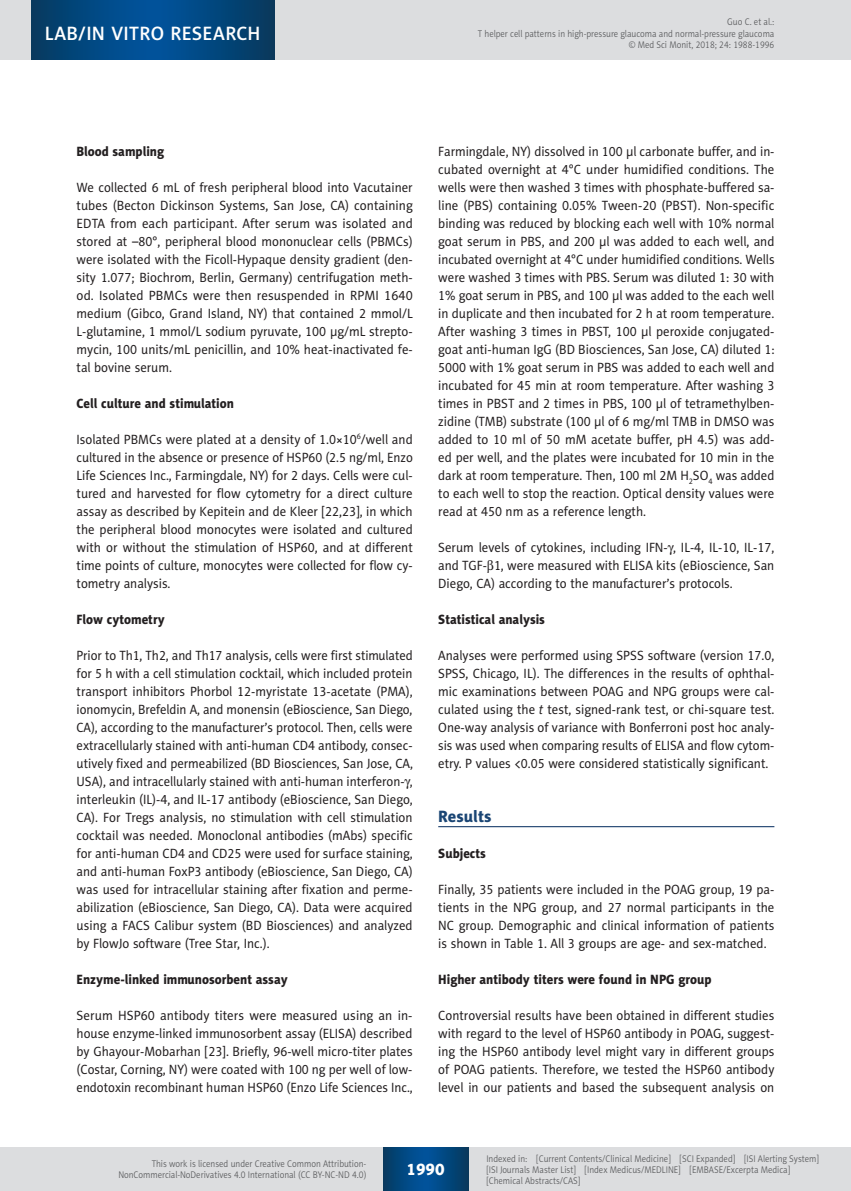
<style>
.page{position:relative;width:851px;height:1191px;background:#fff}
.page>*{position:absolute;margin:0;border:0;box-sizing:border-box;transform-origin:0 0}
.t1{font:19.5px "Naomi Sans EFN Medium";letter-spacing:.015em;color:#fff}
.MSM_Headline_1{font:16.5px "Naomi Sans EFN Heavy";color:#1a4574}
.t2{font:16.5px "Naomi Sans EFN Heavy";color:#fff}
.MSM_Body{font:13.5px/18px "Naomi Sans EFN";color:#231f20;text-align:justify;scale:.95 1}
.MSM_Body-2{font:13.5px/18px "Naomi Sans EFN";color:#231f20;text-align:justify;scale:.94 1}
.MSM_Body-3{font:13.5px/18px "Naomi Sans EFN";color:#231f20;text-align:justify;scale:.96 1}
.MSM_Headline_2{font:13.5px "Naomi Sans EFN Heavy";color:#231f20;scale:.95 1}
.MSM_pagina_sygnatura{font:9.75px/11.2px "Naomi Sans EFN Light";color:#57585a;scale:.9 1}
.MSM_pagina_zywa{font:9.75px/11.2px "Naomi Sans EFN Light";color:#57585a;text-align:right;scale:.9 1}
.s1{font-family:"Standard Sym L"}
.s2{font-style:italic}
</style>
<div class="page">
<hr style="left:438px;top:826px;width:336px;height:1px;background:#00295c">
<div style="left:0;top:1148px;width:850px;height:43px;background:#dcdddf"></div>
<svg style="left:383px;top:1147px;width:85px;height:43px;background:#02477e"></svg>
<div style="left:0;top:0;width:850px;height:60px;background:#dcdddf"></div>
<hr style="left:850px;top:0;width:1px;height:60px;background:#dcdddf">
<svg style="left:32px;top:0;width:242px;height:60px;background:#02477f"></svg>
<h1 class="t1" style="left:45px;top:22px;width:217px">LAB/IN VITRO RESEARCH</h1>
<p class="MSM_pagina_zywa" style="left:478px;top:16px;width:331px">Guo C. et al.:<br>T helper cell patterns in high-pressure glaucoma and normal-pressure glaucoma</p>
<p class="MSM_pagina_sygnatura" style="left:628px;top:39px;width:163px">© Med Sci Monit, 2018; 24: 1988-1996</p>
<p class="MSM_Headline_2" style="left:77px;top:143px;width:94px">Blood sampling</p>
<p class="MSM_Body" style="left:77px;top:178px;width:355px">We collected 6 mL of fresh peripheral blood into Vacutainer tubes (Becton Dickinson Systems, San Jose, CA) containing EDTA from each participant. After serum was isolated and stored at –80°, peripheral blood mononuclear cells (PBMCs) were isolated with the Ficoll-Hypaque density gradient (den&shy;sity 1.077; Biochrom, Berlin, Germany) centrifugation meth&shy;od. Isolated PBMCs were then resuspended in RPMI 1640 medium (Gibco, Grand Island, NY) that contained 2 mmol/L L-glutamine, 1 mmol/L sodium pyruvate, 100 μg/mL strepto&shy;mycin, 100 units/mL penicillin, and 10% heat-inactivated fe&shy;tal bovine serum.</p>
<p class="MSM_Headline_2" style="left:77px;top:395px;width:167px">Cell culture and stimulation</p>
<p class="MSM_Body" style="left:77px;top:430px;width:355px">Isolated PBMCs were plated at a density of 1.0×10<sup>6</sup>/well and cultured in the absence or presence of HSP60 (2.5 ng/ml, Enzo Life Sciences Inc., Farmingdale, NY) for 2 days. Cells were cul&shy;tured and harvested for flow cytometry for a direct culture assay as described by Kepitein and de Kleer [22,23], in which the peripheral blood monocytes were isolated and cultured with or without the stimulation of HSP60, and at different time points of culture, monocytes were collected for flow cy&shy;tometry analysis.</p>
<p class="MSM_Headline_2" style="left:77px;top:611px;width:94px">Flow cytometry</p>
<p class="MSM_Body-2" style="left:77px;top:646px;width:359px">Prior to Th1, Th2, and Th17 analysis, cells were first stimulated for 5 h with a cell stimulation cocktail, which included protein transport inhibitors Phorbol 12-myristate 13-acetate (PMA), ionomycin, Brefeldin A, and monensin (eBioscience, San Diego, CA), according to the manufacturer’s protocol. Then, cells were extracellularly stained with anti-human CD4 antibody, consec&shy;utively fixed and permeabilized (BD Biosciences, San Jose, CA, USA), and intracellularly stained with anti-human interferon-<span class="s1">g</span>, interleukin (IL)-4, and IL-17 antibody (eBioscience, San Diego, CA). For Tregs analysis, no stimulation with cell stimulation cocktail was needed. Monoclonal antibodies (mAbs) specific for anti-human CD4 and CD25 were used for surface staining, and anti-human FoxP3 antibody (eBioscience, San Diego, CA) was used for intracellular staining after fixation and perme&shy;abilization (eBioscience, San Diego, CA). Data were acquired using a FACS Calibur system (BD Biosciences) and analyzed by FlowJo software (Tree Star, Inc.).</p>
<p class="MSM_Headline_2" style="left:77px;top:971px;width:224px">Enzyme-linked immunosorbent assay</p>
<p class="MSM_Body-3" style="left:77px;top:1006px;width:352px">Serum HSP60 antibody titers were measured using an in&shy;house enzyme-linked immunosorbent assay (ELISA) described by Ghayour-Mobarhan [23]. Briefly, 96-well micro-titer plates (Costar, Corning, NY) were coated with 100 ng per well of low&shy;endotoxin recombinant human HSP60 (Enzo Life Sciences Inc.,</p>
<p class="MSM_Body" style="left:438px;top:142px;width:355px">Farmingdale, NY) dissolved in 100 μl carbonate buffer, and in&shy;cubated overnight at 4°C under humidified conditions. The wells were then washed 3 times with phosphate-buffered sa&shy;line (PBS) containing 0.05% Tween-20 (PBST). Non-specific binding was reduced by blocking each well with 10% normal goat serum in PBS, and 200 μl was added to each well, and incubated overnight at 4°C under humidified conditions. Wells were washed 3 times with PBS. Serum was diluted 1: 30 with 1% goat serum in PBS, and 100 μl was added to the each well in duplicate and then incubated for 2 h at room temperature.<br>After washing 3 times in PBST, 100 μl peroxide conjugated&shy;goat anti-human IgG (BD Biosciences, San Jose, CA) diluted 1:<br>5000 with 1% goat serum in PBS was added to each well and incubated for 45 min at room temperature. After washing 3 times in PBST and 2 times in PBS, 100 μl of tetramethylben&shy;zidine (TMB) substrate (100 μl of 6 mg/ml TMB in DMSO was added to 10 ml of 50 mM acetate buffer, pH 4.5) was add&shy;ed per well, and the plates were incubated for 10 min in the dark at room temperature. Then, 100 ml 2M H<sub>2</sub>SO<sub>4</sub> was added to each well to stop the reaction. Optical density values were read at 450 nm as a reference length.</p>
<p class="MSM_Body" style="left:438px;top:538px;width:355px">Serum levels of cytokines, including IFN-<span class="s1">g</span>, IL-4, IL-10, IL-17, and TGF-<span class="s1">b</span>1, were measured with ELISA kits (eBioscience, San Diego, CA) according to the manufacturer’s protocols.</p>
<p class="MSM_Headline_2" style="left:438px;top:611px;width:114px">Statistical analysis</p>
<p class="MSM_Body" style="left:438px;top:646px;width:355px">Analyses were performed using SPSS software (version 17.0, SPSS, Chicago, IL). The differences in the results of ophthal&shy;mic examinations between POAG and NPG groups were cal&shy;culated using the <span class="s2">t</span> test, signed-rank test, or chi-square test.<br>One-way analysis of variance with Bonferroni post hoc analy&shy;sis was used when comparing results of ELISA and flow cytom&shy;etry. P values &lt;0.05 were considered statistically significant.</p>
<p class="MSM_Headline_1" style="left:438px;top:806px;width:55px">Results</p>
<p class="MSM_Headline_2" style="left:438px;top:845px;width:52px">Subjects</p>
<p class="MSM_Body" style="left:438px;top:880px;width:355px">Finally, 35 patients were included in the POAG group, 19 pa&shy;tients in the NPG group, and 27 normal participants in the NC group. Demographic and clinical information of patients is shown in Table 1. All 3 groups are age- and sex-matched.</p>
<p class="MSM_Headline_2" style="left:438px;top:971px;width:289px">Higher antibody titers were found in NPG group</p>
<p class="MSM_Body" style="left:438px;top:1006px;width:355px">Controversial results have been obtained in different studies with regard to the level of HSP60 antibody in POAG, suggest&shy;ing the HSP60 antibody level might vary in different groups of POAG patients. Therefore, we tested the HSP60 antibody level in our patients and based the subsequent analysis on</p>
<p class="MSM_pagina_sygnatura" style="left:118px;top:1158px;width:277px;text-align:right">This work is licensed under Creative Common Attribution-<br>NonCommercial-NoDerivatives 4.0 International (CC BY-NC-ND 4.0)</p>
<p class="t2" style="left:406px;top:1159px;width:40px">1990</p>
<p class="MSM_pagina_sygnatura" style="left:486px;top:1152px;width:371px">Indexed in: [Current Contents/Clinical Medicine] [SCI Expanded] [ISI Alerting System] [ISI Journals Master List] [Index Medicus/MEDLINE] [EMBASE/Excerpta Medica] [Chemical Abstracts/CAS]</p>
</div>
